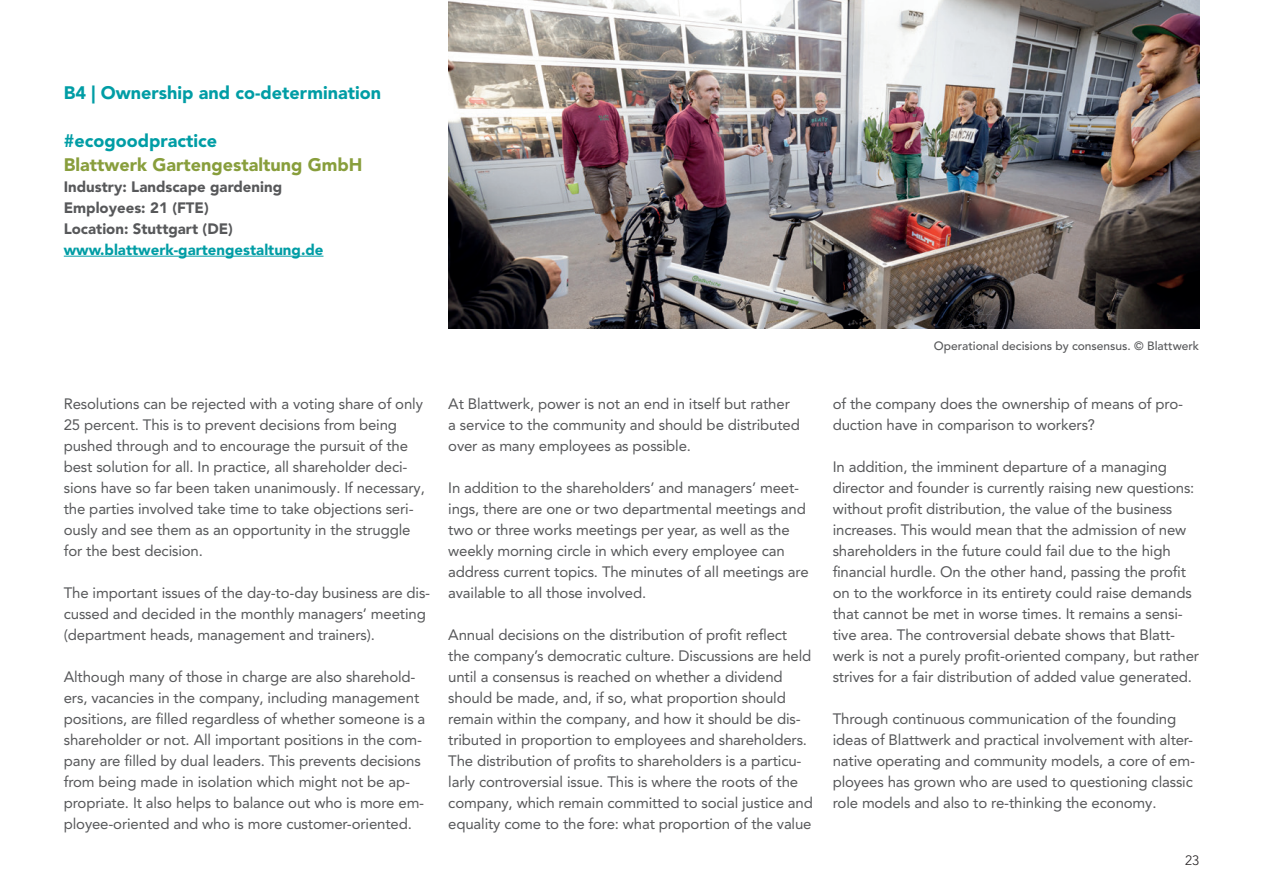
<style>
.page{position:relative;width:1263px;height:893px;background:#fff}
.page>*{position:absolute;margin:0;border:0;box-sizing:border-box;transform-origin:0 0}
.t1{font:900 18px "Avenir LT Pro";color:#009da5}
.t2{font:900 18px "Avenir LT Pro";color:#889e3c}
.t3{font:15px/21px "Avenir LT Pro";letter-spacing:-.01em;color:#57585a}
.t4{font:900 15px "Avenir LT Pro";color:#57585a}
.t5{font:900 15px "Avenir LT Pro";color:#009da5}
.t6{font:300 13.5px "Avenir LT Pro";color:#231f20}
.fliesztext{font:500 12px "Avenir LT Pro";color:#57585a}
</style>
<div class="page">
<hr style="left:64px;top:256px;width:259px;height:1px;background:#009da5">
<img style="left:448px;top:0;width:751px;height:328px">
<p class="t1" style="left:64px;top:81px;width:319px">B4 | Ownership and co-determination</p>
<p class="t1" style="left:64px;top:129px;width:155px">#ecogoodpractice</p>
<p class="t2" style="left:64px;top:153px;width:300px">Blattwerk Gartengestaltung GmbH</p>
<p class="t4" style="left:64px;top:177px;width:220px">Industry: Landscape gardening</p>
<p class="t4" style="left:64px;top:198px;width:146px">Employees: 21 (FTE)</p>
<p class="t4" style="left:64px;top:219px;width:171px">Location: Stuttgart (DE)</p>
<p class="t5" style="left:64px;top:240px;width:261px">www.blattwerk-gartengestaltung.de</p>
<p class="t3" style="left:64px;top:393px;width:363px">Resolutions can be rejected with a voting share of only 25 percent. This is to prevent decisions from being pushed through and to encourage the pursuit of the best solution for all. In practice, all shareholder deci&shy;sions have so far been taken unanimously. If necessary, the parties involved take time to take objections seri&shy;ously and see them as an opportunity in the struggle for the best decision.</p>
<p class="t3" style="left:64px;top:582px;width:368px">The important issues of the day-to-day business are dis&shy;cussed and decided in the monthly managers’ meeting (department heads, management and trainers).</p>
<p class="t3" style="left:64px;top:666px;width:363px">Although many of those in charge are also sharehold&shy;ers, vacancies in the company, including management positions, are filled regardless of whether someone is a shareholder or not. All important positions in the com&shy;pany are filled by dual leaders. This prevents decisions from being made in isolation which might not be ap&shy;propriate. It also helps to balance out who is more em&shy;ployee-oriented and who is more customer-oriented.</p>
<p class="t3" style="left:448px;top:393px;width:353px">At Blattwerk, power is not an end in itself but rather a service to the community and should be distributed over as many employees as possible.</p>
<p class="t3" style="left:448px;top:477px;width:362px">In addition to the shareholders’ and managers’ meet&shy;ings, there are one or two departmental meetings and two or three works meetings per year, as well as the weekly morning circle in which every employee can address current topics. The minutes of all meetings are available to all those involved.</p>
<p class="t3" style="left:448px;top:624px;width:366px">Annual decisions on the distribution of profit reflect<br>the company’s democratic culture. Discussions are held until a consensus is reached on whether a dividend should be made, and, if so, what proportion should remain within the company, and how it should be dis&shy;tributed in proportion to employees and shareholders.<br>The distribution of profits to shareholders is a particu&shy;larly controversial issue. This is where the roots of the company, which remain committed to social justice and equality come to the fore: what proportion of the value</p>
<p class="fliesztext" style="left:934px;top:339px;width:267px">Operational decisions by consensus. © Blattwerk</p>
<p class="t3" style="left:833px;top:393px;width:352px">of the company does the ownership of means of pro&shy;duction have in comparison to workers?</p>
<p class="t3" style="left:833px;top:456px;width:368px">In addition, the imminent departure of a managing director and founder is currently raising new questions: without profit distribution, the value of the business increases. This would mean that the admission of new shareholders in the future could fail due to the high financial hurdle. On the other hand, passing the profit on to the workforce in its entirety could raise demands that cannot be met in worse times. It remains a sensi&shy;tive area. The controversial debate shows that Blatt&shy;werk is not a purely profit-oriented company, but rather strives for a fair distribution of added value generated.</p>
<p class="t3" style="left:833px;top:708px;width:364px">Through continuous communication of the founding ideas of Blattwerk and practical involvement with alter&shy;native operating and community models, a core of em&shy;ployees has grown who are used to questioning classic role models and also to re-thinking the economy.</p>
<p class="t6" style="left:1185px;top:852px;width:16px">23</p>
</div>
